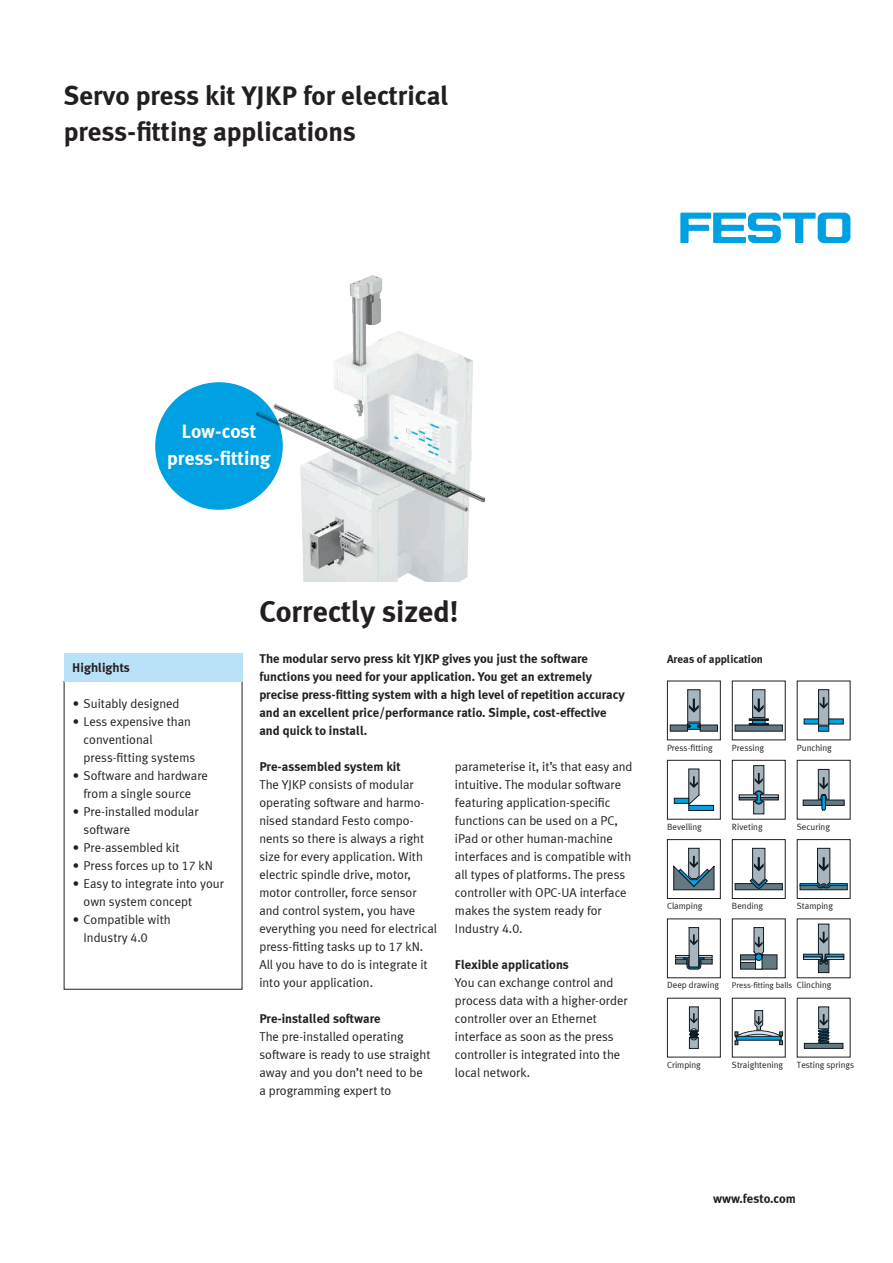
<style>
.page{position:relative;width:893px;height:1263px;background:#fff}
.page>*{position:absolute;margin:0;border:0;box-sizing:border-box;transform-origin:0 0}
.t1{font:700 30px "Meta Plus LF";color:#231f20}
.t2{font:700 27px/36px "Meta Plus LF";color:#231f20}
.t3{font:700 19.5px/27px "Meta Plus LF";color:#fff;text-align:center}
.t4{font:12.75px/18px "Meta Plus LF";color:#231f20}
.t5{font:700 12.75px/18px "Meta Plus LF";color:#231f20}
.t6{font:700 11.25px "Meta Plus LF";color:#231f20}
.t7{font:9px "Meta Plus LF";color:#231f20}
.t8{font:8.25px "Meta Plus LF";color:#231f20}
.s1{font-size:9px}
</style>
<div class="page">
<img style="left:257px;top:276px;width:228px;height:306px">
<svg style="left:680px;top:213px;width:170px;height:30px"></svg>
<div style="left:64px;top:654px;width:178px;height:28px;background:#b9e1f7"></div>
<div style="left:687px;top:689px;width:13px;height:33px;background:#a7b6be;border:1px solid #111920"></div>
<svg style="left:670px;top:725px;width:18px;height:6px"></svg>
<svg style="left:700px;top:725px;width:18px;height:6px"></svg>
<svg style="left:689px;top:698px;width:10px;height:15px"></svg>
<svg style="left:687px;top:723px;width:13px;height:6px"></svg>
<div style="left:667px;top:681px;width:54px;height:59px;border:1px solid #231f20"></div>
<div style="left:752px;top:689px;width:13px;height:29px;background:#a7b6be;border:1px solid #111920"></div>
<svg style="left:735px;top:725px;width:48px;height:6px"></svg>
<svg style="left:754px;top:698px;width:10px;height:15px"></svg>
<svg style="left:749px;top:719px;width:19px;height:6px"></svg>
<div style="left:818px;top:689px;width:11px;height:36px;background:#a7b6be;border:1px solid #111920"></div>
<svg style="left:804px;top:719px;width:15px;height:5px"></svg>
<svg style="left:829px;top:719px;width:14px;height:5px"></svg>
<svg style="left:818px;top:726px;width:11px;height:5px"></svg>
<svg style="left:820px;top:697px;width:8px;height:12px"></svg>
<svg style="left:673px;top:848px;width:41px;height:42px"></svg>
<div style="left:667px;top:839px;width:54px;height:60px;border:1px solid #231f20"></div>
<svg style="left:735px;top:848px;width:48px;height:42px"></svg>
<div style="left:732px;top:839px;width:53px;height:60px;border:1px solid #231f20"></div>
<svg style="left:800px;top:848px;width:48px;height:42px"></svg>
<div style="left:797px;top:839px;width:53px;height:60px;border:1px solid #231f20"></div>
<svg style="left:829px;top:800px;width:15px;height:5px"></svg>
<svg style="left:803px;top:800px;width:15px;height:5px"></svg>
<svg style="left:818px;top:769px;width:11px;height:41px"></svg>
<svg style="left:674px;top:798px;width:14px;height:5px"></svg>
<svg style="left:688px;top:769px;width:11px;height:36px"></svg>
<svg style="left:689px;top:805px;width:25px;height:6px"></svg>
<div style="left:667px;top:760px;width:54px;height:59px;border:1px solid #231f20"></div>
<svg style="left:739px;top:765px;width:39px;height:49px"></svg>
<div style="left:732px;top:760px;width:53px;height:59px;border:1px solid #231f20"></div>
<div style="left:740px;top:955px;width:37px;height:14px;background:#647882;border:1px solid #111920"></div>
<div style="left:740px;top:960px;width:16px;height:3px;background:#fff;border:1px solid #111920"></div>
<div style="left:755px;top:955px;width:7px;height:14px;background:#fff;border:1px solid #111920"></div>
<svg style="left:755px;top:954px;width:7px;height:6px"></svg>
<svg style="left:753px;top:927px;width:11px;height:29px"></svg>
<svg style="left:803px;top:924px;width:41px;height:49px"></svg>
<svg style="left:675px;top:927px;width:37px;height:42px"></svg>
<div style="left:667px;top:918px;width:54px;height:60px;border:1px solid #231f20"></div>
<svg style="left:689px;top:1006px;width:10px;height:43px"></svg>
<div style="left:667px;top:998px;width:54px;height:59px;border:1px solid #231f20"></div>
<svg style="left:735px;top:1010px;width:48px;height:35px"></svg>
<div style="left:818px;top:1007px;width:11px;height:22px;background:#a7b6be;border:1px solid #111920"></div>
<svg style="left:804px;top:1043px;width:39px;height:5px"></svg>
<svg style="left:818px;top:1014px;width:11px;height:30px"></svg>
<div style="left:155px;top:382px;width:128px;height:128px;background:#00a1e3;border-radius:50%"></div>
<h2 class="t2" style="left:64px;top:77px;width:386px">Servo press kit YJKP for electrical press-fitting applications</h2>
<h3 class="t3" style="left:167px;top:417px;width:105px">Low-cost press-fitting</h3>
<p class="t5" style="left:72px;top:658px;width:59px">Highlights</p>
<p class="t4" style="left:73px;top:694px;width:108px">• Suitably designed</p>
<p class="t4" style="left:84px;top:712px;width:113px;text-indent:-11px">• Less expensive than conventional press-fitting systems</p>
<p class="t4" style="left:73px;top:766px;width:137px;text-align:center">• Software and hardware from a single source</p>
<p class="t4" style="left:84px;top:802px;width:117px;text-indent:-11px">• Pre-installed modular software</p>
<p class="t4" style="left:73px;top:838px;width:108px">• Pre-assembled kit</p>
<p class="t4" style="left:73px;top:856px;width:141px">• Press forces up to 17 kN</p>
<p class="t4" style="left:84px;top:874px;width:142px;text-indent:-11px">• Easy to integrate into your own system concept</p>
<p class="t4" style="left:84px;top:910px;width:89px;text-indent:-11px">• Compatible with<br>Industry 4.0</p>
<h1 class="t1" style="left:259px;top:592px;width:201px">Correctly sized!</h1>
<p class="t5" style="left:259px;top:649px;width:367px">The modular servo press kit YJKP gives you just the software functions you need for your application. You get an extremely precise press-fitting system with a high level of repetition accuracy and an excellent price/performance ratio. Simple, cost-effective and quick to install.</p>
<p class="t5" style="left:259px;top:757px;width:143px">Pre-assembled system kit</p>
<p class="t4" style="left:259px;top:775px;width:179px">The YJKP consists of modular operating software and harmo&shy;nised standard Festo compo&shy;nents so there is always a right size for every application. With electric spindle drive, motor, motor controller, force sensor and control system, you have everything you need for electrical press-fitting tasks up to 17 kN.<br>All you have to do is integrate it into your application.</p>
<p class="t5" style="left:259px;top:1009px;width:123px">Pre-installed software</p>
<p class="t4" style="left:259px;top:1027px;width:173px">The pre-installed operating software is ready to use straight away and you don’t need to be a programming expert to</p>
<p class="t4" style="left:455px;top:757px;width:179px">parameterise it, it’s that easy and intuitive. The modular software featuring application-specific functions can be used on a PC, iPad or other human-machine interfaces and is compatible with all types of platforms. The press controller with OPC-UA interface makes the system ready for<br>Industry 4.0.</p>
<p class="t5" style="left:455px;top:955px;width:115px">Flexible applications</p>
<p class="t4" style="left:455px;top:973px;width:174px">You can exchange control and process data with a higher-order controller over an Ethernet interface as soon as the press controller is integrated into the local network.</p>
<p class="t6" style="left:667px;top:652px;width:97px">Areas of application</p>
<p class="t7" style="left:667px;top:742px;width:47px">Press-fitting</p>
<p class="t7" style="left:732px;top:742px;width:34px">Pressing</p>
<p class="t7" style="left:797px;top:742px;width:37px">Punching</p>
<p class="t7" style="left:667px;top:821px;width:36px">Bevelling</p>
<p class="t7" style="left:732px;top:821px;width:32px">Riveting</p>
<p class="t7" style="left:797px;top:821px;width:35px">Securing</p>
<p class="t7" style="left:667px;top:900px;width:37px">Clamping</p>
<p class="t7" style="left:732px;top:900px;width:33px">Bending</p>
<p class="t7" style="left:797px;top:900px;width:38px">Stamping</p>
<p class="t7" style="left:667px;top:980px;width:54px">Deep drawing</p>
<p class="t8" style="left:732px;top:980px;width:101px">Press-fitting balls <span class="s1">Clinching</span></p>
<p class="t7" style="left:667px;top:1059px;width:35px">Crimping</p>
<p class="t7" style="left:732px;top:1059px;width:53px">Straightening</p>
<p class="t7" style="left:797px;top:1059px;width:59px">Testing springs</p>
<p class="t5" style="left:713px;top:1189px;width:84px">www.festo.com</p>
</div>
